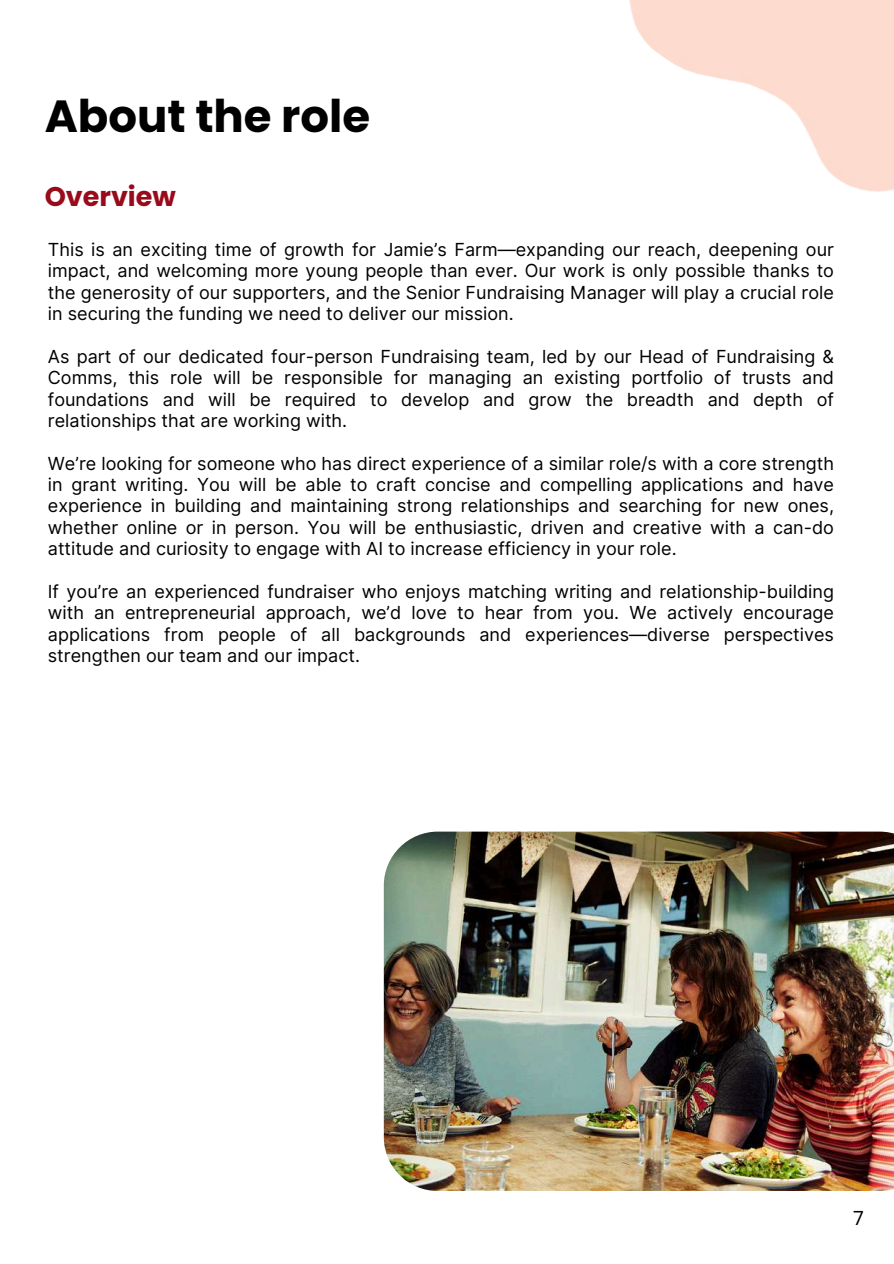
<style>
.page{position:relative;width:894px;height:1264px;background:#fff}
.page>*{position:absolute;margin:0;border:0;box-sizing:border-box;transform-origin:0 0}
.t1{font:700 45px "Poppins";color:#000}
.t2{font:700 27px "Poppins";color:#990b1b}
.t3{font:19.5px "Poppins";color:#000}
.t4{font:18px/21.3px "Inter";color:#000;text-align:justify}
</style>
<div class="page">
<img style="left:629px;top:0;width:264px;height:192px">
<img style="left:383px;top:831px;width:510px;height:359px">
<h1 class="t1" style="left:45px;top:85px;width:327px">About the role</h1>
<h2 class="t2" style="left:45px;top:177px;width:133px">Overview</h2>
<p class="t4" style="left:48px;top:239px;width:787px">This is an exciting time of growth for Jamie’s Farm—expanding our reach, deepening our impact, and welcoming more young people than ever. Our work is only possible thanks to the generosity of our supporters, and the Senior Fundraising Manager will play a crucial role in securing the funding we need to deliver our mission.</p>
<p class="t4" style="left:48px;top:345px;width:787px">As part of our dedicated four-person Fundraising team, led by our Head of Fundraising &amp; Comms, this role will be responsible for managing an existing portfolio of trusts and foundations and will be required to develop and grow the breadth and depth of relationships that are working with.</p>
<p class="t4" style="left:48px;top:452px;width:787px">We’re looking for someone who has direct experience of a similar role/s with a core strength in grant writing. You will be able to craft concise and compelling applications and have experience in building and maintaining strong relationships and searching for new ones, whether online or in person. You will be enthusiastic, driven and creative with a can-do attitude and curiosity to engage with AI to increase efficiency in your role.</p>
<p class="t4" style="left:48px;top:581px;width:787px">If you’re an experienced fundraiser who enjoys matching writing and relationship-building with an entrepreneurial approach, we’d love to hear from you. We actively encourage applications from people of all backgrounds and experiences—diverse perspectives strengthen our team and our impact.</p>
<p class="t3" style="left:852px;top:1204px;width:12px">7</p>
</div>
